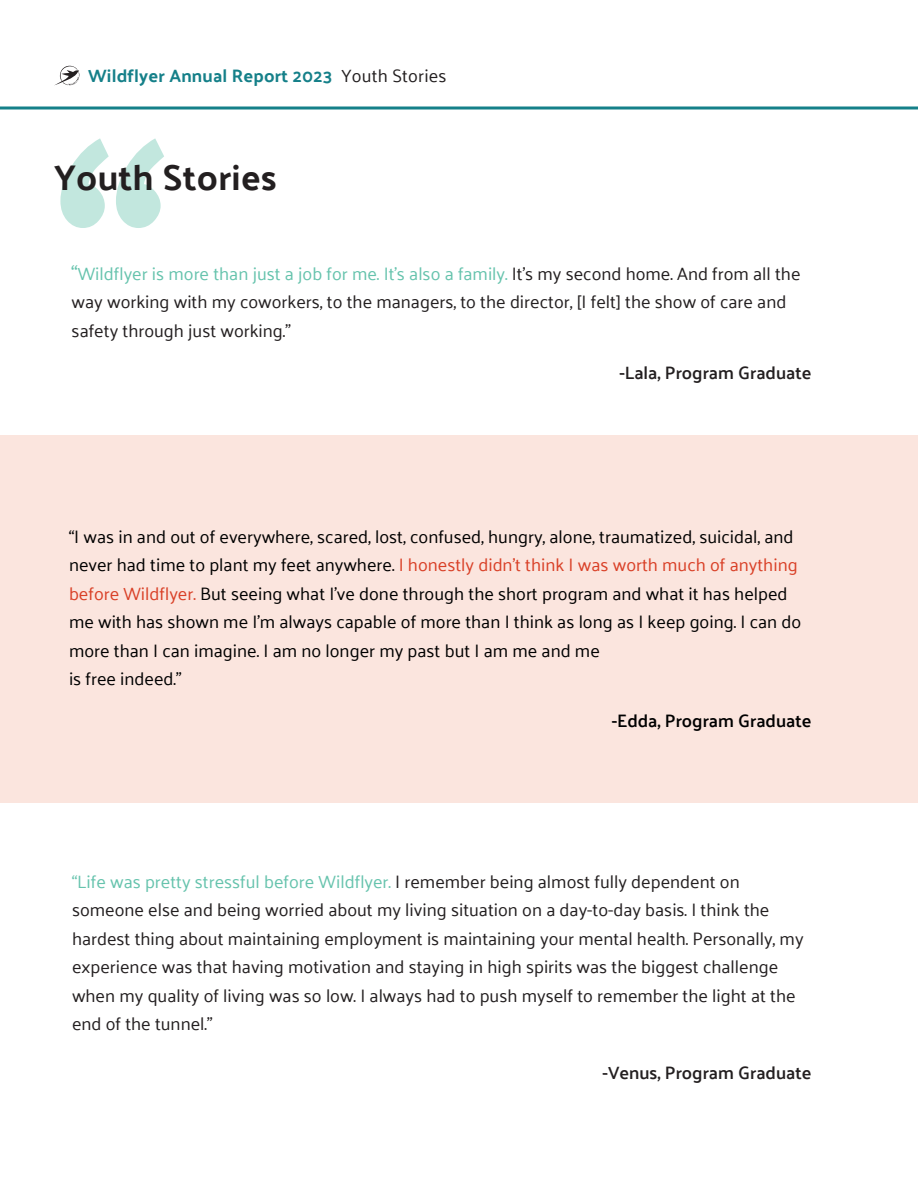
<style>
.page{position:relative;width:918px;height:1188px;background:#fff}
.page>*{position:absolute;margin:0;border:0;box-sizing:border-box;transform-origin:0 0}
.t1{font:700 300px "Palanquin";color:#65c3ad}
.t2{font:700 36px "Palanquin";letter-spacing:.01em;color:#231f20}
.t3{font:18px/28.5px "Palanquin";color:#231f20}
.t4{font:18px/28.5px "Palanquin";color:#000}
.t5{font:600 18px "Palanquin";color:#231f20}
.t6{font:700 18px "Palanquin";letter-spacing:.01em;color:#158089}
.t7{font:600 18px "Palanquin";color:#000}
.s1{font-weight:400;color:#231f20}
.s2{font-size:21px;color:#66c3ad}
.s3{color:#66c3ad}
.s4{color:#d94027}
</style>
<div class="page">
<div style="left:0;top:435px;width:918px;height:368px;background:#fbe5de"></div>
<svg style="left:55px;top:66px;width:24px;height:19px"></svg>
<svg style="left:0;top:106px;width:918px;height:4px;background:#4f9fa6"></svg>
<p class="t6" style="left:88px;top:66px;width:360px">Wildflyer Annual Report 2023 <span class="s1">Youth Stories</span></p>
<h1 class="t1" style="left:57px;top:82px;width:109px">“</h1>
<p class="t2" style="left:54px;top:156px;width:224px">Youth Stories</p>
<p class="t3" style="left:72px;top:259px;width:730px"><span class="s2">“</span><span class="s3">Wildflyer is more than just a job for me. It’s also a family.</span> It’s my second home. And from all the way working with my coworkers, to the managers, to the director, [I felt] the show of care and safety through just working.”</p>
<p class="t5" style="left:619px;top:362px;width:194px">-Lala, Program Graduate</p>
<p class="t4" style="left:69px;top:522px;width:734px">“I was in and out of everywhere, scared, lost, confused, hungry, alone, traumatized, suicidal, and never had time to plant my feet anywhere. <span class="s4">I honestly didn’t think I was worth much of anything before Wildflyer.</span> But seeing what I’ve done through the short program and what it has helped me with has shown me I’m always capable of more than I think as long as I keep going. I can do more than I can imagine. I am no longer my past but I am me and me</p>
<p class="t4" style="left:69px;top:665px;width:114px">is free indeed.”</p>
<p class="t7" style="left:612px;top:710px;width:201px">-Edda, Program Graduate</p>
<p class="t3" style="left:72px;top:867px;width:733px"><span class="s3">“Life was pretty stressful before Wildflyer.</span> I remember being almost fully dependent on someone else and being worried about my living situation on a day-to-day basis. I think the hardest thing about maintaining employment is maintaining your mental health. Personally, my experience was that having motivation and staying in high spirits was the biggest challenge when my quality of living was so low. I always had to push myself to remember the light at the end of the tunnel.”</p>
<p class="t5" style="left:603px;top:1062px;width:210px">-Venus, Program Graduate</p>
</div>
